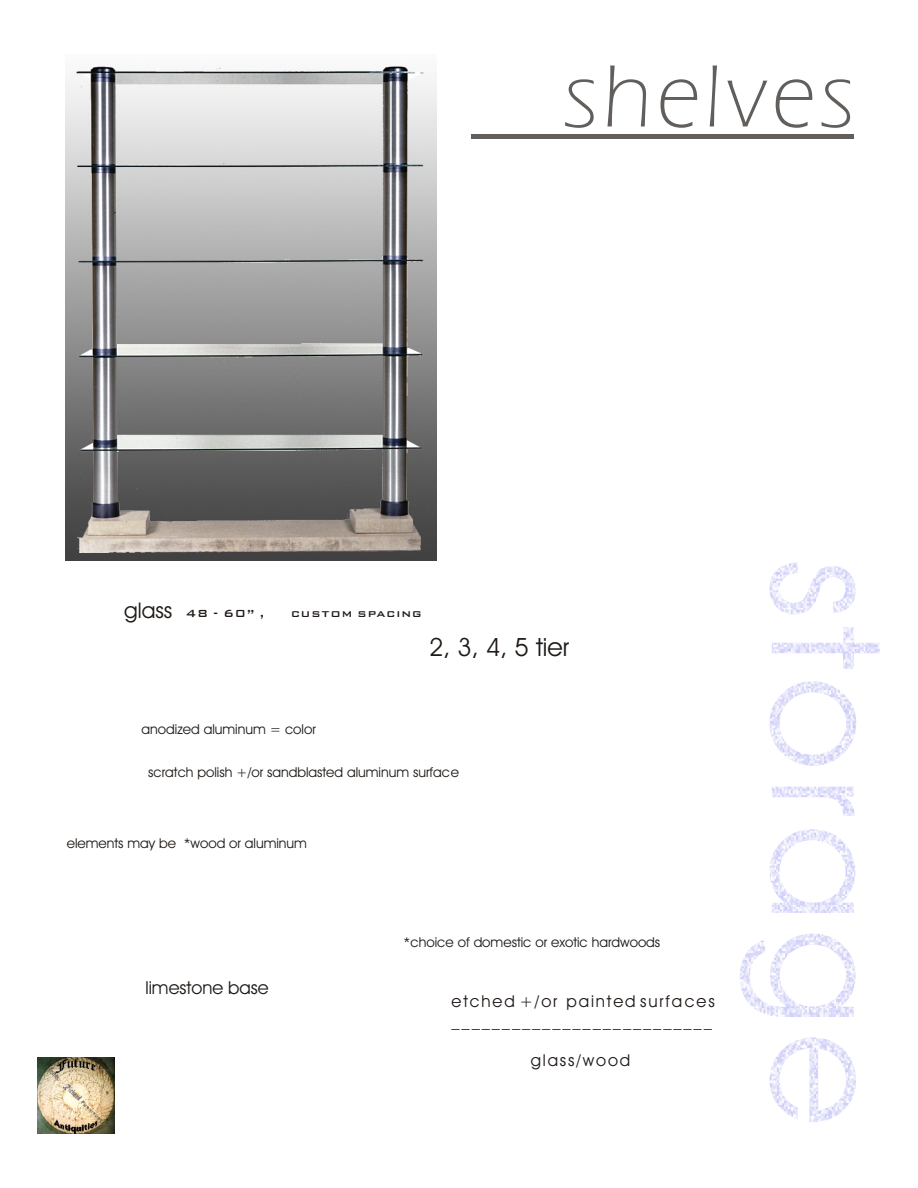
<style>
.page{position:relative;width:918px;height:1188px;background:#fff}
.page>*{position:absolute;margin:0;border:0;box-sizing:border-box;transform-origin:0 0}
.t1{font:92.1px "Eras Lt BT";letter-spacing:.05em;color:#615e5c}
.t2{font:25.2px "Avant Garde Bk BT";color:#1f1a17}
.t3{font:18px "Avant Garde Bk BT";color:#1f1a17}
.t4{font:16.5px "Avant Garde Bk BT";letter-spacing:.115em;color:#1f1a17}
.t5{font:13.65px "Avant Garde Bk BT";color:#1f1a17}
.t6{font:13.65px "Bank Gothic Md BT";letter-spacing:.075em;color:#1f1a17}
.s1{font-family:"Avant Garde Bk BT";font-size:21.75px}
</style>
<div class="page">
<img style="left:770px;top:562px;width:86px;height:52px">
<img style="left:772px;top:627px;width:107px;height:42px">
<img style="left:769px;top:681px;width:87px;height:85px">
<img style="left:821px;top:797px;width:34px;height:19px">
<img style="left:770px;top:829px;width:85px;height:84px">
<img style="left:740px;top:934px;width:116px;height:83px">
<img style="left:769px;top:1037px;width:87px;height:85px">
<img style="left:38px;top:1057px;width:76px;height:77px">
<hr style="left:472px;top:135px;width:382px;height:4px;background:#615e5c">
<img style="left:65px;top:64px;width:371px;height:496px">
<h1 class="t1" style="left:564px;top:56px;width:292px">shelves</h1>
<p class="t6" style="left:124px;top:607px;width:142px"><span class="s1">glass</span> 48 - 60” ,</p>
<p class="t6" style="left:291px;top:607px;width:132px">custom spacing</p>
<h2 class="t2" style="left:429px;top:637px;width:142px">2, 3, 4, 5 tier</h2>
<p class="t5" style="left:142px;top:724px;width:176px">anodized aluminum = color</p>
<p class="t5" style="left:148px;top:767px;width:312px">scratch polish +/or sandblasted aluminum surface</p>
<p class="t5" style="left:67px;top:837px;width:242px">elements may be *wood or aluminum</p>
<h3 class="t3" style="left:145px;top:980px;width:125px">limestone base</h3>
<p class="t5" style="left:404px;top:937px;width:258px">*choice of domestic or exotic hardwoods</p>
<p class="t4" style="left:452px;top:994px;width:265px">etched +/or painted surfaces</p>
<p class="t4" style="left:452px;top:1014px;width:262px">__________________________</p>
<p class="t4" style="left:531px;top:1053px;width:101px">glass/wood</p>
</div>
